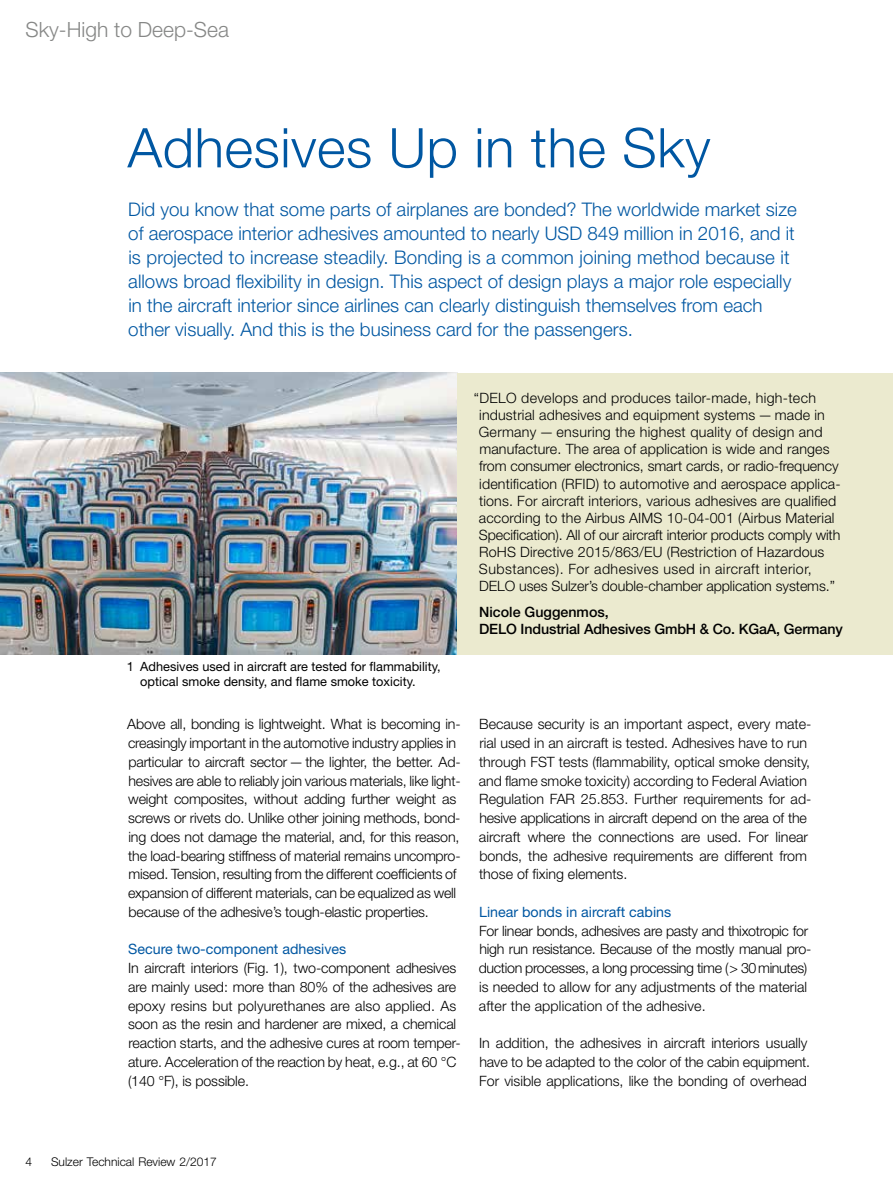
<style>
.page{position:relative;width:893px;height:1191px;background:#fff}
.page>*{position:absolute;margin:0;border:0;box-sizing:border-box;transform-origin:0 0}
.t1{font:300 54.75px "Helvetica Neue LT Std";letter-spacing:.01em;color:#0057a2}
.t2{font:300 21px "Helvetica Neue LT Std";color:#868786}
.t3{font:300 18.75px/24px "Helvetica Neue LT Std";color:#0057a2}
.t4{font:300 14.25px/18.8px "Helvetica Neue LT Std";letter-spacing:-.01em;color:#000}
.t5{font:300 14.25px/17.1px "Helvetica Neue LT Std";letter-spacing:.01em;color:#000}
.t6{font:500 14.25px/17.1px "Helvetica Neue LT Std";letter-spacing:-.01em;color:#000}
.t7{font:14.25px "Helvetica Neue LT Std";color:#0057a2}
.t8{font:12.75px/15px "Helvetica Neue LT Std";color:#000}
.t9{font:300 12px "Helvetica Neue LT Std";color:#000}
</style>
<div class="page">
<img style="left:0;top:373px;width:457px;height:281px">
<div style="left:457px;top:373px;width:436px;height:281px;background:#ebeacf"></div>
<h2 class="t2" style="left:26px;top:17px;width:205px">Sky-High to Deep-Sea</h2>
<h1 class="t1" style="left:128px;top:114px;width:584px">Adhesives Up in the Sky</h1>
<p class="t3" style="left:128px;top:197px;width:670px">Did you know that some parts of airplanes are bonded? The worldwide market size of aerospace interior adhesives amounted to nearly USD 849 million in 2016, and it is projected to increase steadily. Bonding is a common joining method because it allows broad flexibility in design. This aspect of design plays a major role especially in the aircraft interior since airlines can clearly distinguish themselves from each other visually. And this is the business card for the passengers.</p>
<p class="t8" style="left:140px;top:658px;width:302px;text-indent:-14px">1 Adhesives used in aircraft are tested for flammability, optical smoke density, and flame smoke toxicity.</p>
<p class="t4" style="left:127px;top:714px;width:335px">Above all, bonding is lightweight. What is becoming in&shy;creasingly important in the automotive industry applies in particular to aircraft sector—the lighter, the better. Ad&shy;hesives are able to reliably join various materials, like light&shy;weight composites, without adding further weight as screws or rivets do. Unlike other joining methods, bond&shy;ing does not damage the material, and, for this reason, the load-bearing stiffness of material remains uncompro&shy;mised. Tension, resulting from the different coefficients of expansion of different materials, can be equalized as well because of the adhesive’s tough-elastic properties.</p>
<p class="t7" style="left:128px;top:940px;width:220px">Secure two-component adhesives</p>
<p class="t4" style="left:128px;top:958px;width:334px">In aircraft interiors (Fig. 1), two-component adhesives are mainly used: more than 80% of the adhesives are epoxy resins but polyurethanes are also applied. As soon as the resin and hardener are mixed, a chemical reaction starts, and the adhesive cures at room temper&shy;ature. Acceleration of the reaction by heat, e.g., at 60 °C (140 °F), is possible.</p>
<p class="t5" style="left:479px;top:389px;width:363px;text-indent:-5px">“DELO develops and produces tailor-made, high-tech industrial adhesives and equipment systems — made in Germany — ensuring the highest quality of design and manufacture. The area of application is wide and ranges from consumer electronics, smart cards, or radio-frequency identification (RFID) to automotive and aerospace applica&shy;tions. For aircraft interiors, various adhesives are qualified according to the Airbus AIMS 10-04-001 (Airbus Material Specification). All of our aircraft interior products comply with RoHS Directive 2015/863/EU (Restriction of Hazardous Substances). For adhesives used in aircraft interior, DELO uses Sulzer’s double-chamber application systems.”</p>
<p class="t6" style="left:479px;top:603px;width:365px">Nicole Guggenmos,<br>DELO Industrial Adhesives GmbH &amp; Co. KGaA, Germany</p>
<p class="t4" style="left:479px;top:714px;width:334px">Because security is an important aspect, every mate&shy;rial used in an aircraft is tested. Adhesives have to run through FST tests (flammability, optical smoke density, and flame smoke toxicity) according to Federal Aviation Regulation FAR 25.853. Further requirements for ad&shy;hesive applications in aircraft depend on the area of the aircraft where the connections are used. For linear bonds, the adhesive requirements are different from those of fixing elements.</p>
<p class="t7" style="left:479px;top:903px;width:194px">Linear bonds in aircraft cabins</p>
<p class="t4" style="left:479px;top:921px;width:334px">For linear bonds, adhesives are pasty and thixotropic for high run resistance. Because of the mostly manual pro&shy;duction processes, a long processing time (&gt; 30minutes) is needed to allow for any adjustments of the material after the application of the adhesive.</p>
<p class="t4" style="left:479px;top:1033px;width:333px">In addition, the adhesives in aircraft interiors usually have to be adapted to the color of the cabin equipment.<br>For visible applications, like the bonding of overhead</p>
<p class="t9" style="left:26px;top:1153px;width:8px">4</p>
<p class="t9" style="left:51px;top:1153px;width:167px">Sulzer Technical Review 2/2017</p>
</div>
